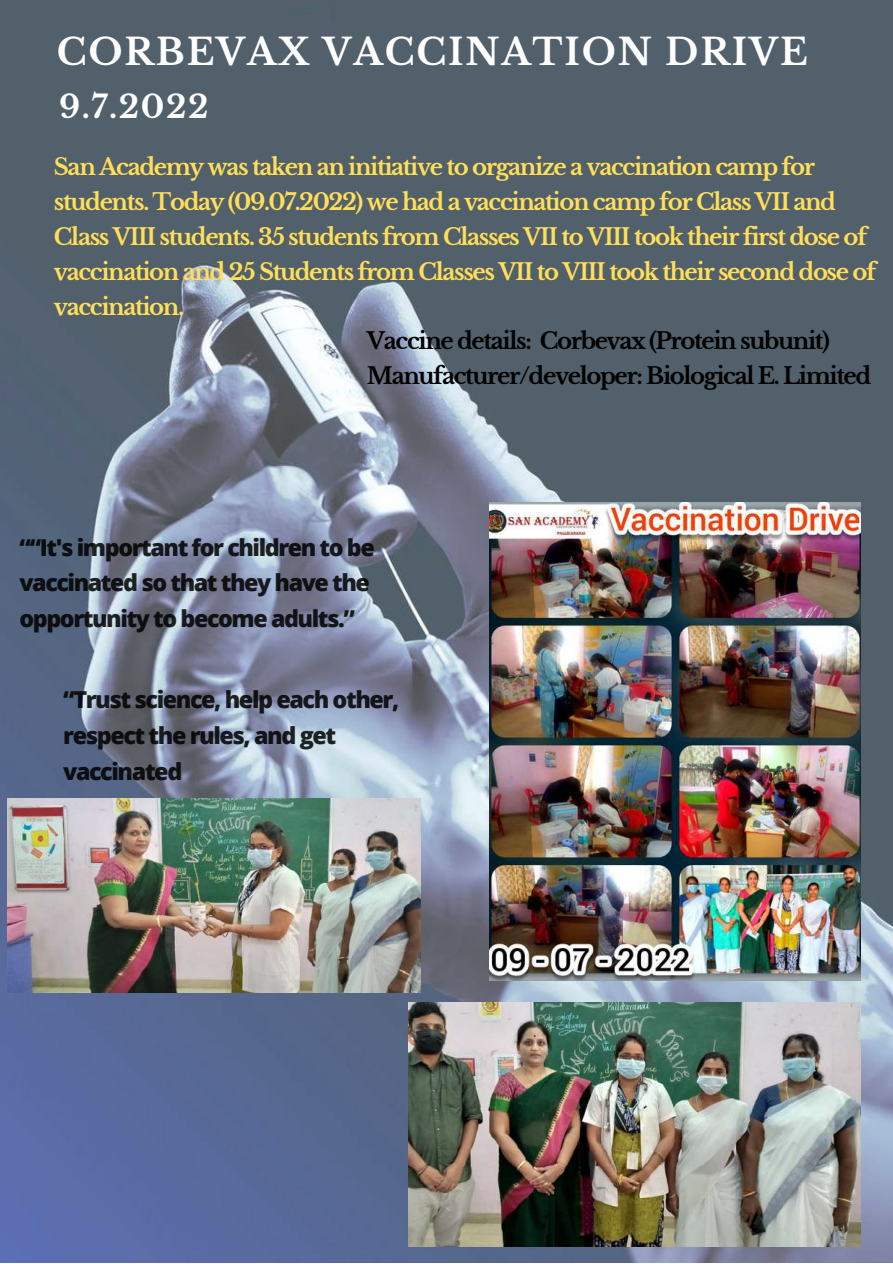
<style>
.page{position:relative;width:893px;height:1264px;background:#fff}
.page>*{position:absolute;margin:0;border:0;box-sizing:border-box;transform-origin:0 0}
.t1{font:700 36.3px "Libre Baskerville";letter-spacing:.05em;color:#fff}
.t2{font:700 31.35px "Libre Baskerville";color:#fff}
.t3{font:800 23.4px/35.8px "Open Sans";letter-spacing:-.06em;color:#000}
.t4{font:800 23.25px/35.7px "Open Sans";letter-spacing:-.06em;color:#000}
.t5{font:700 22.8px/34.8px "Libre Baskerville";letter-spacing:-.06em;color:#ffde59}
.t6{font:700 22.8px/34.8px "Libre Baskerville";letter-spacing:-.06em;color:#000}
</style>
<div class="page">
<img style="left:0;top:0;width:892px;height:1262px">
<img style="left:489px;top:503px;width:371px;height:477px">
<img style="left:7px;top:798px;width:414px;height:194px">
<img style="left:409px;top:1002px;width:450px;height:244px">
<h1 class="t1" style="left:57px;top:30px;width:752px">CORBEVAX VACCINATION DRIVE</h1>
<h2 class="t2" style="left:59px;top:88px;width:151px">9.7.2022</h2>
<p class="t5" style="left:54px;top:150px;width:823px">San Academy was taken an initiative to organize a vaccination camp for students. Today (09.07.2022) we had a vaccination camp for Class VII and Class VIII students. 35 students from Classes VII to VIII took their first dose of vaccination and 25 Students from Classes VII to VIII took their second dose of vaccination.</p>
<p class="t6" style="left:367px;top:324px;width:506px">Vaccine details: Corbevax (Protein subunit)<br>Manufacturer/developer: Biological E. Limited</p>
<p class="t4" style="left:20px;top:528px;width:357px">““It's important for children to be vaccinated so that they have the opportunity to become adults.”</p>
<p class="t3" style="left:63px;top:681px;width:337px">“Trust science, help each other, respect the rules, and get vaccinated</p>
</div>
